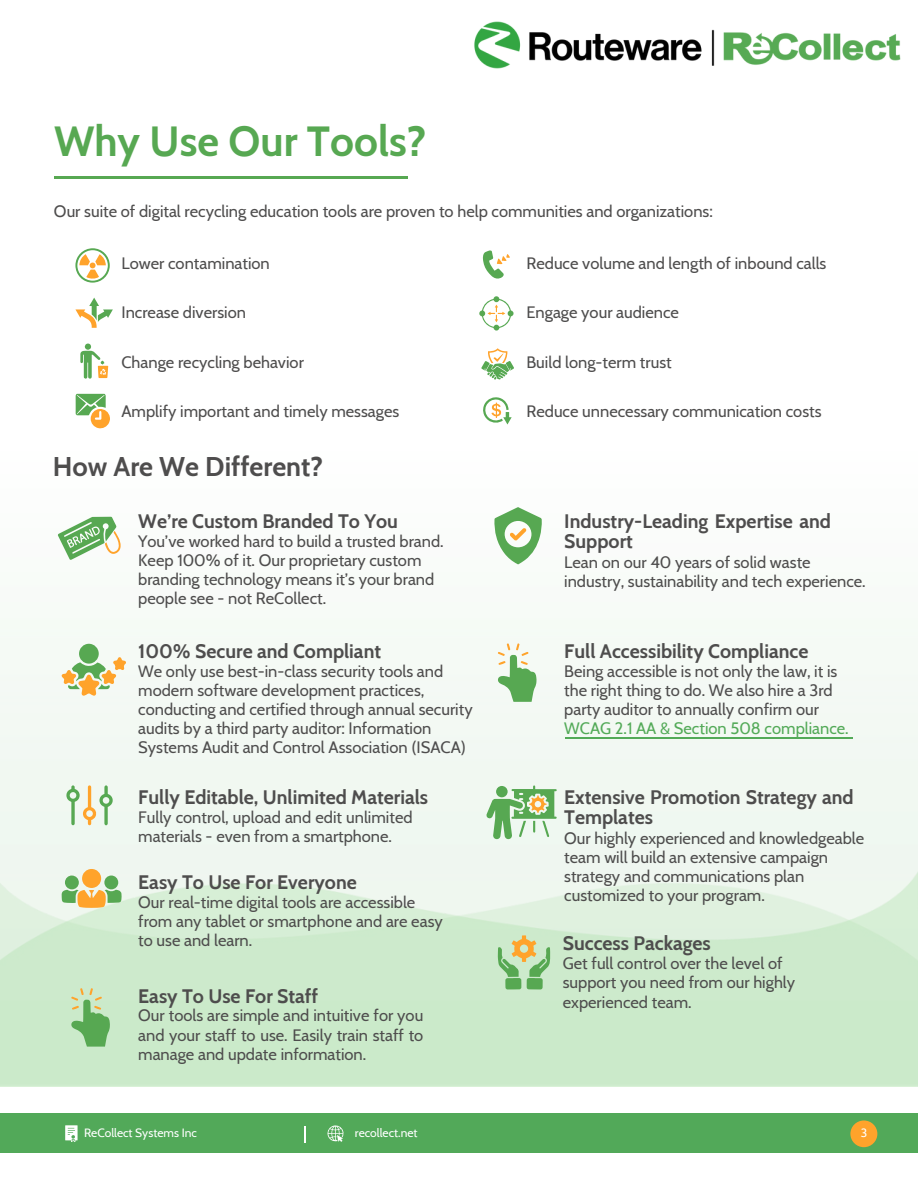
<style>
.page{position:relative;width:918px;height:1188px;background:#fff}
.page>*{position:absolute;margin:0;border:0;box-sizing:border-box;transform-origin:0 0}
.t1{font:700 42px "Cabin";color:#57a852}
.t2{font:700 27px "Cabin";color:#4e4d4d}
.t3{font:700 19.5px/20.2px "Cabin";color:#4e4d4d}
.t4{font:16.5px/19.2px "Cabin";color:#4e4d4d}
.t5{font:16.5px "Cabin";color:#53aa58}
.t6{font:12px "Cabin";color:#fff}
</style>
<div class="page">
<div style="left:0;top:1113px;width:918px;height:40px;background:#52a959"></div>
<div style="left:850px;top:1120px;width:27px;height:27px;background:#ffa32b;border-radius:50%"></div>
<svg style="left:65px;top:1125px;width:13px;height:17px"></svg>
<svg style="left:327px;top:1125px;width:17px;height:17px"></svg>
<svg style="left:304px;top:1127px;width:1px;height:16px"></svg>
<img style="left:0;top:752px;width:918px;height:334px">
<hr style="left:54px;top:176px;width:354px;height:3px;background:#57a852">
<svg style="left:71px;top:988px;width:39px;height:59px;background:#9bcb91"></svg>
<svg style="left:75px;top:248px;width:35px;height:35px"></svg>
<svg style="left:75px;top:298px;width:38px;height:30px"></svg>
<svg style="left:66px;top:785px;width:48px;height:41px"></svg>
<svg style="left:80px;top:344px;width:28px;height:35px"></svg>
<svg style="left:76px;top:394px;width:34px;height:35px"></svg>
<div style="left:82px;top:869px;width:19px;height:19px;background:#ffa32b;border-radius:50%"></div>
<svg style="left:62px;top:890px;width:60px;height:18px"></svg>
<div style="left:65px;top:875px;width:14px;height:14px;background:#57a852;border-radius:50%"></div>
<div style="left:104px;top:875px;width:14px;height:14px;background:#57a852;border-radius:50%"></div>
<svg style="left:58px;top:517px;width:63px;height:43px"></svg>
<div style="left:79px;top:644px;width:20px;height:20px;background:#57a852;border-radius:50%"></div>
<svg style="left:62px;top:657px;width:64px;height:39px"></svg>
<svg style="left:483px;top:397px;width:29px;height:28px"></svg>
<svg style="left:483px;top:250px;width:27px;height:29px"></svg>
<svg style="left:479px;top:296px;width:35px;height:35px"></svg>
<svg style="left:481px;top:348px;width:33px;height:32px"></svg>
<svg style="left:494px;top:507px;width:48px;height:57px"></svg>
<svg style="left:498px;top:643px;width:39px;height:59px"></svg>
<svg style="left:498px;top:935px;width:52px;height:54px;background:#afcd94"></svg>
<svg style="left:486px;top:785px;width:71px;height:54px"></svg>
<hr style="left:565px;top:737px;width:288px;height:2px;background:#53aa58">
<img style="left:474px;top:22px;width:427px;height:47px">
<h1 class="t1" style="left:54px;top:115px;width:374px">Why Use Our Tools?</h1>
<p class="t4" style="left:54px;top:201px;width:660px">Our suite of digital recycling education tools are proven to help communities and organizations:</p>
<p class="t4" style="left:121px;top:253px;width:150px">Lower contamination</p>
<p class="t4" style="left:121px;top:303px;width:126px">Increase diversion</p>
<p class="t4" style="left:121px;top:352px;width:184px">Change recycling behavior</p>
<p class="t4" style="left:121px;top:402px;width:279px">Amplify important and timely messages</p>
<h2 class="t2" style="left:53px;top:450px;width:272px">How Are We Different?</h2>
<p class="t3" style="left:138px;top:511px;width:261px">We’re Custom Branded To You</p>
<p class="t4" style="left:138px;top:531px;width:307px">You’ve worked hard to build a trusted brand.<br>Keep 100% of it. Our proprietary custom branding technology means it’s your brand people see - not ReCollect.</p>
<p class="t3" style="left:138px;top:641px;width:244px">100% Secure and Compliant</p>
<p class="t4" style="left:138px;top:661px;width:336px">We only use best-in-class security tools and modern software development practices, conducting and certified through annual security audits by a third party auditor: Information Systems Audit and Control Association (ISACA)</p>
<p class="t3" style="left:138px;top:787px;width:291px">Fully Editable, Unlimited Materials</p>
<p class="t4" style="left:138px;top:807px;width:276px">Fully control, upload and edit unlimited materials - even from a smartphone.</p>
<p class="t3" style="left:138px;top:872px;width:220px">Easy To Use For Everyone</p>
<p class="t4" style="left:138px;top:893px;width:306px">Our real-time digital tools are accessible from any tablet or smartphone and are easy to use and learn.</p>
<p class="t3" style="left:138px;top:986px;width:181px">Easy To Use For Staff</p>
<p class="t4" style="left:138px;top:1006px;width:287px;text-align:justify">Our tools are simple and intuitive for you and your staff to use. Easily train staff to manage and update information.</p>
<p class="t4" style="left:526px;top:253px;width:301px">Reduce volume and length of inbound calls</p>
<p class="t4" style="left:526px;top:303px;width:154px">Engage your audience</p>
<p class="t4" style="left:526px;top:352px;width:147px">Build long-term trust</p>
<p class="t4" style="left:526px;top:402px;width:297px">Reduce unnecessary communication costs</p>
<p class="t3" style="left:564px;top:511px;width:268px">Industry-Leading Expertise and<br>Support</p>
<p class="t4" style="left:564px;top:552px;width:303px">Lean on our 40 years of solid waste industry, sustainability and tech experience.</p>
<p class="t3" style="left:564px;top:641px;width:246px">Full Accessibility Compliance</p>
<p class="t4" style="left:564px;top:661px;width:275px">Being accessible is not only the law, it is the right thing to do. We also hire a 3rd party auditor to annually confirm our</p>
<p class="t5" style="left:564px;top:718px;width:286px">WCAG 2.1 AA &amp; Section 508 compliance.</p>
<p class="t3" style="left:564px;top:787px;width:291px">Extensive Promotion Strategy and<br>Templates</p>
<p class="t4" style="left:564px;top:828px;width:301px">Our highly experienced and knowledgeable team will build an extensive campaign strategy and communications plan customized to your program.</p>
<p class="t3" style="left:563px;top:933px;width:150px">Success Packages</p>
<p class="t4" style="left:563px;top:954px;width:234px">Get full control over the level of support you need from our highly experienced team.</p>
<p class="t6" style="left:84px;top:1125px;width:114px">ReCollect Systems Inc</p>
<p class="t6" style="left:355px;top:1125px;width:64px">recollect.net</p>
<p class="t6" style="left:861px;top:1126px;width:8px">3</p>
</div>
